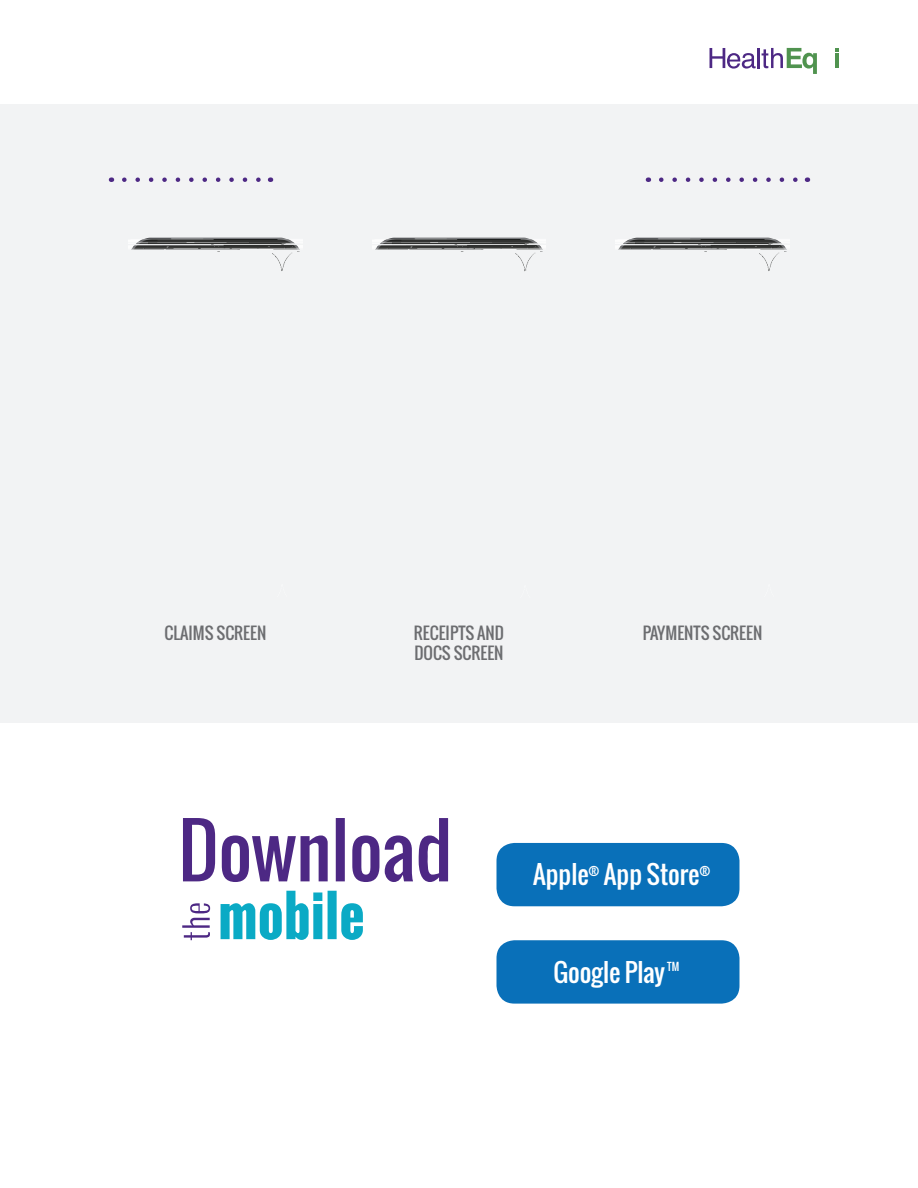
<style>
.page{position:relative;width:918px;height:1188px;background:#fff}
.page>*{position:absolute;margin:0;border:0;box-sizing:border-box;transform-origin:0 0}
.t1{font:25.2px "Oswald";color:#fff}
.t2{font:16.5px "Oswald";color:#6c6d70}
.t3{font:10.5px "Oswald";color:#fff}
</style>
<div class="page">
<hr style="left:835px;top:53px;width:4px;height:15px;background:#50934f">
<svg style="left:835px;top:48px;width:4px;height:3px"></svg>
<div style="left:0;top:104px;width:918px;height:619px;background:#f2f3f4"></div>
<svg style="left:124px;top:177px;width:137px;height:5px"></svg>
<svg style="left:710px;top:48px;width:46px;height:21px"></svg>
<hr style="left:757px;top:48px;width:3px;height:20px;background:#4d2884">
<svg style="left:762px;top:48px;width:55px;height:26px"></svg>
<svg style="left:661px;top:177px;width:137px;height:5px"></svg>
<img style="left:372px;top:238px;width:171px;height:34px">
<img style="left:616px;top:237px;width:171px;height:34px">
<img style="left:128px;top:237px;width:172px;height:34px">
<div style="left:496px;top:940px;width:244px;height:64px;background:#0970b9;border-radius:18px"></div>
<div style="left:496px;top:843px;width:244px;height:63px;background:#0970b9;border-radius:18px"></div>
<svg style="left:183px;top:818px;width:32px;height:63px"></svg>
<svg style="left:222px;top:835px;width:106px;height:47px"></svg>
<svg style="left:336px;top:818px;width:112px;height:64px"></svg>
<svg style="left:182px;top:903px;width:28px;height:37px"></svg>
<svg style="left:221px;top:891px;width:142px;height:49px"></svg>
<p class="t2" style="left:165px;top:620px;width:103px">CLAIMS SCREEN</p>
<p class="t2" style="left:414px;top:620px;width:92px">RECEIPTS AND</p>
<p class="t2" style="left:643px;top:620px;width:121px">PAYMENTS SCREEN</p>
<p class="t2" style="left:414px;top:640px;width:91px">DOCS SCREEN</p>
<p class="t1" style="left:533px;top:855px;width:179px">Apple<sup>®</sup> App Store<sup>®</sup></p>
<p class="t1" style="left:553px;top:953px;width:113px">Google Play</p>
<p class="t3" style="left:667px;top:958px;width:14px">TM</p>
</div>
